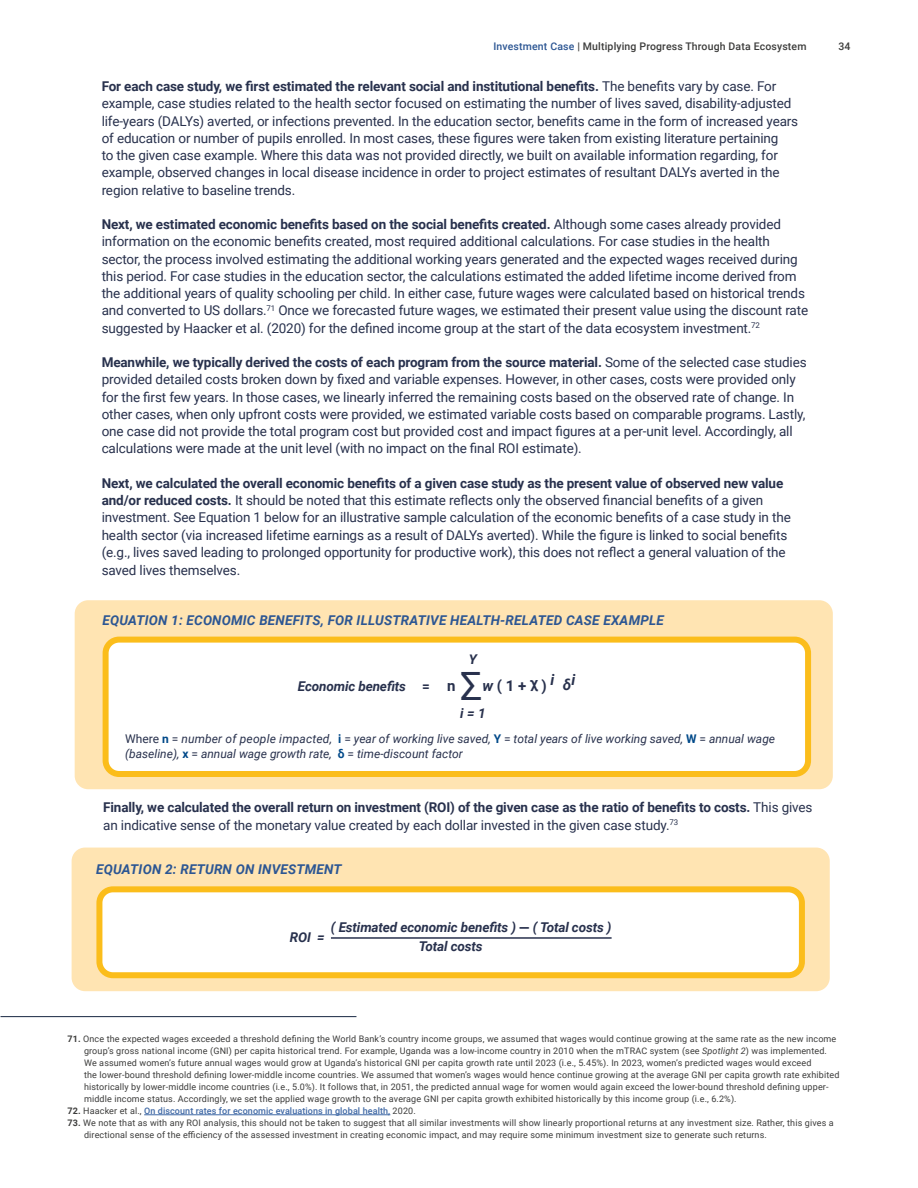
<style>
.page{position:relative;width:918px;height:1188px;background:#fff}
.page>*{position:absolute;margin:0;border:0;box-sizing:border-box;transform-origin:0 0}
.t1{font:39px "Roboto";color:#28314d}
.t2{font:700 15px "Roboto";color:#28314d}
.t3{font:13.5px/17.2px "Roboto";letter-spacing:-.01em;color:#28314d}
.t4{font:700 13.5px/18px "Roboto";letter-spacing:-.01em;color:#28314d}
.t5{font:italic 700 13.5px "Roboto";letter-spacing:.015em;color:#2c5693}
.t6{font:italic 700 13.5px/19.5px "Roboto";letter-spacing:-.01em;color:#28314d}
.t7{font:italic 12px/15px "Roboto";color:#28314d}
.t8{font:500 10.5px "Roboto";letter-spacing:.015em;color:#3c3c3b}
.t9{font:9px/12px "Roboto";letter-spacing:.015em;color:#3c3c3b}
.t10{font:500 9px "Roboto";letter-spacing:.01em;color:#3f68a5}
.s1{color:#2c5693}
.s2{font-weight:700}
.s3{font-style:normal}
.s4{font-style:normal;font-size:15px}
.s5{font-style:italic}
.s6{font-weight:700;font-style:normal;color:#014989}
.s7{font-weight:400}
.s8{font-family:"Urbane";font-weight:600;font-style:normal}
.s9{font-weight:700;color:#3c3c3b}
.s10{font-weight:400;color:#3c3c3b}
</style>
<div class="page">
<div style="left:75px;top:600px;width:758px;height:189px;background:#ffe4b2;border-radius:14px"></div>
<div style="left:72px;top:848px;width:758px;height:143px;background:#ffe4b2;border-radius:14px"></div>
<div style="left:106px;top:640px;width:702px;height:134px;background:#fff;border-radius:14px"></div>
<div style="left:103px;top:637px;width:708px;height:140px;border:6px solid #fbbd1b;border-radius:14px"></div>
<div style="left:99px;top:889px;width:703px;height:86px;background:#fff;border-radius:14px"></div>
<div style="left:96px;top:886px;width:709px;height:92px;border:6px solid #fbbd1b;border-radius:14px"></div>
<hr style="left:1px;top:1016px;width:355px;height:1px;background:#172641">
<hr style="left:144px;top:1115px;width:246px;height:1px;background:#3f68a5">
<hr style="left:331px;top:937px;width:281px;height:2px;background:#28314d">
<p class="t8" style="left:493px;top:39px;width:315px"><span class="s1">Investment Case</span> | Multiplying Progress Through Data Ecosystem</p>
<p class="t8" style="left:838px;top:39px;width:14px">34</p>
<p class="t3" style="left:102px;top:77px;width:698px"><span class="s2">For each case study, we first estimated the relevant social and institutional benefits.</span> The benefits vary by case. For example, case studies related to the health sector focused on estimating the number of lives saved, disability-adjusted life-years (DALYs) averted, or infections prevented. In the education sector, benefits came in the form of increased years of education or number of pupils enrolled. In most cases, these figures were taken from existing literature pertaining<br>to the given case example. Where this data was not provided directly, we built on available information regarding, for example, observed changes in local disease incidence in order to project estimates of resultant DALYs averted in the region relative to baseline trends.</p>
<p class="t3" style="left:102px;top:215px;width:708px"><span class="s2">Next, we estimated economic benefits based on the social benefits created.</span> Although some cases already provided information on the economic benefits created, most required additional calculations. For case studies in the health sector, the process involved estimating the additional working years generated and the expected wages received during this period. For case studies in the education sector, the calculations estimated the added lifetime income derived from the additional years of quality schooling per child. In either case, future wages were calculated based on historical trends and converted to US dollars.<sup>71</sup> Once we forecasted future wages, we estimated their present value using the discount rate suggested by Haacker et al. (2020) for the defined income group at the start of the data ecosystem investment.<sup>72</sup></p>
<p class="t3" style="left:102px;top:353px;width:707px"><span class="s2">Meanwhile, we typically derived the costs of each program from the source material.</span> Some of the selected case studies provided detailed costs broken down by fixed and variable expenses. However, in other cases, costs were provided only for the first few years. In those cases, we linearly inferred the remaining costs based on the observed rate of change. In other cases, when only upfront costs were provided, we estimated variable costs based on comparable programs. Lastly, one case did not provide the total program cost but provided cost and impact figures at a per-unit level. Accordingly, all calculations were made at the unit level (with no impact on the final ROI estimate).</p>
<p class="t3" style="left:102px;top:474px;width:691px"><span class="s2">Next, we calculated the overall economic benefits of a given case study as the present value of observed new value and/or reduced costs.</span> It should be noted that this estimate reflects only the observed financial benefits of a given investment. See Equation 1 below for an illustrative sample calculation of the economic benefits of a case study in the health sector (via increased lifetime earnings as a result of DALYs averted). While the figure is linked to social benefits (e.g., lives saved leading to prolonged opportunity for productive work), this does not reflect a general valuation of the saved lives themselves.</p>
<p class="t5" style="left:102px;top:611px;width:563px">EQUATION 1: ECONOMIC BENEFITS, FOR ILLUSTRATIVE HEALTH-RELATED CASE EXAMPLE</p>
<p class="t6" style="left:469px;top:649px;width:10px">Y</p>
<p class="t6" style="left:298px;top:676px;width:159px">Economic benefits <span class="s3">=</span> <span class="s4">n</span></p>
<h1 class="t1" style="left:460px;top:659px;width:24px">Σ</h1>
<p class="t2" style="left:482px;top:676px;width:95px"><span class="s5">w</span> ( 1 + χ ) <sup>i</sup> <span class="s5">δ</span><sup>i</sup></p>
<p class="t6" style="left:460px;top:703px;width:27px">i = 1</p>
<p class="t7" style="left:125px;top:731px;width:651px"><span class="s3">Where</span> <span class="s6">n</span> <span class="s3">=</span> number of people impacted, <span class="s6">i</span> <span class="s3">=</span> year of working live saved, <span class="s6">Y</span> <span class="s3">=</span> total years of live working saved, <span class="s6">W</span> <span class="s3">=</span> annual wage (baseline), <span class="s6">x</span> <span class="s3">=</span> annual wage growth rate, <span class="s6">δ</span> <span class="s3">=</span> time-discount factor</p>
<p class="t4" style="left:103px;top:798px;width:711px">Finally, we calculated the overall return on investment (ROI) of the given case as the ratio of benefits to costs. <span class="s7">This gives an indicative sense of the monetary value created by each dollar invested in the given case study.</span><sup>73</sup></p>
<p class="t5" style="left:96px;top:860px;width:247px">EQUATION 2: RETURN ON INVESTMENT</p>
<p class="t6" style="left:290px;top:927px;width:36px">ROI =</p>
<p class="t6" style="left:419px;top:917px;width:194px;text-indent:-88px">( Estimated economic benefits ) <span class="s8">—</span> ( Total costs )<br>Total costs</p>
<p class="t9" style="left:84px;top:1033px;width:757px;text-indent:-17px"><span class="s2">71.</span> Once the expected wages exceeded a threshold defining the World Bank’s country income groups, we assumed that wages would continue growing at the same rate as the new income group’s gross national income (GNI) per capita historical trend. For example, Uganda was a low-income country in 2010 when the mTRAC system (see <span class="s5">Spotlight 2</span>) was implemented.<br>We assumed women’s future annual wages would grow at Uganda’s historical GNI per capita growth rate until 2023 (i.e., 5.45%). In 2023, women’s predicted wages would exceed<br>the lower-bound threshold defining lower-middle income countries. We assumed that women’s wages would hence continue growing at the average GNI per capita growth rate exhibited historically by lower-middle income countries (i.e., 5.0%). It follows that, in 2051, the predicted annual wage for women would again exceed the lower-bound threshold defining upper&shy;middle income status. Accordingly, we set the applied wage growth to the average GNI per capita growth exhibited historically by this income group (i.e., 6.2%).</p>
<p class="t10" style="left:68px;top:1105px;width:350px"><span class="s9">72.</span> <span class="s10">Haacker et al.,</span> On discount rates for economic evaluations in global health, <span class="s10">2020.</span></p>
<p class="t9" style="left:84px;top:1117px;width:751px;text-indent:-17px"><span class="s2">73.</span> We note that as with any ROI analysis, this should not be taken to suggest that all similar investments will show linearly proportional returns at any investment size. Rather, this gives a directional sense of the efficiency of the assessed investment in creating economic impact, and may require some minimum investment size to generate such returns.</p>
</div>
